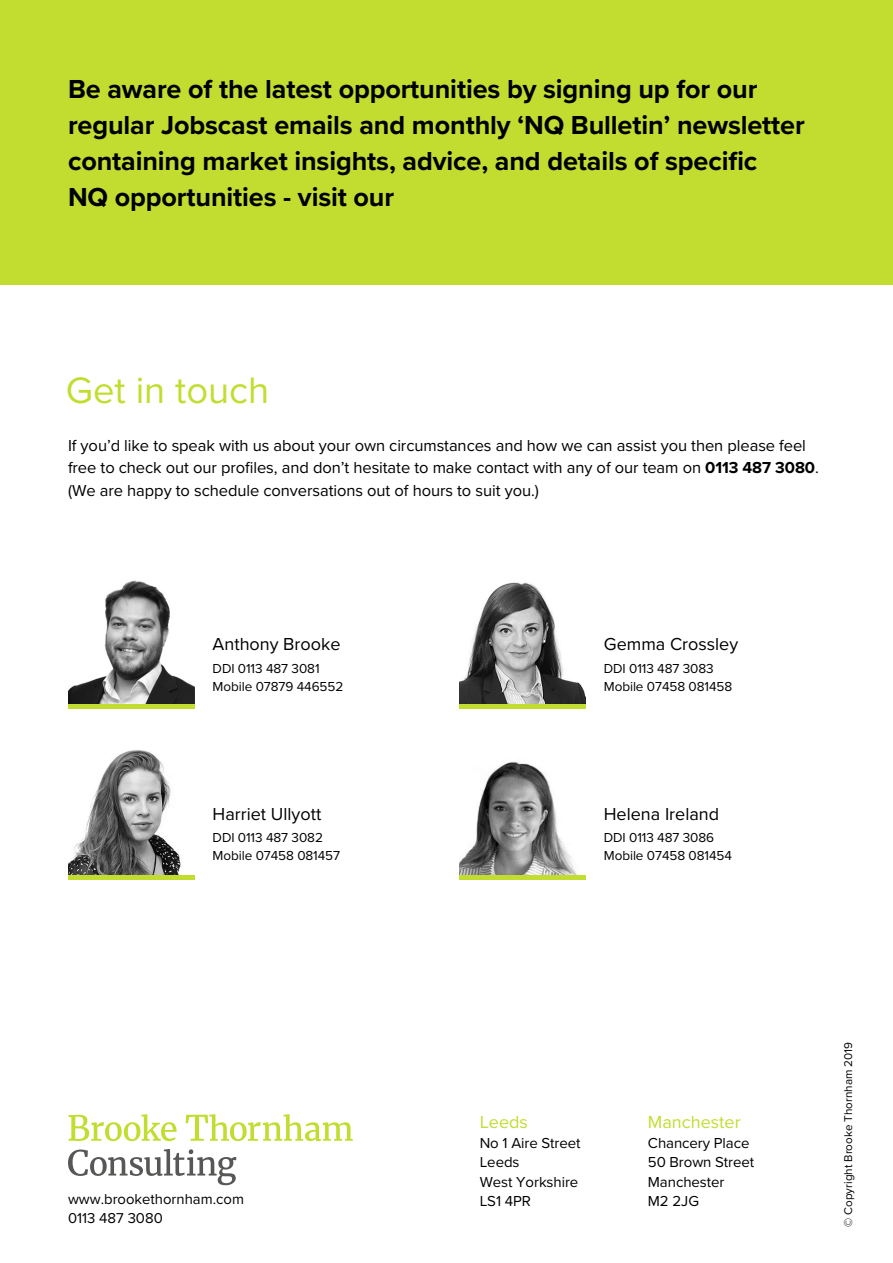
<style>
.page{position:relative;width:893px;height:1263px;background:#fff}
.page>*{position:absolute;margin:0;border:0;box-sizing:border-box;transform-origin:0 0}
.t1{font:38.25px "Proxima Nova";color:#c2dd30}
.t2{font:700 27px/36px "Proxima Nova";letter-spacing:-.005em;color:#000}
.t3{font:18px "Proxima Nova";color:#000}
.t4{font:18px "Proxima Nova";color:#c2dd30}
.t5{font:16.5px/22.5px "Proxima Nova";letter-spacing:-.005em;color:#000}
.t6{font:15px/19.5px "Proxima Nova";letter-spacing:-.005em;color:#000}
.t7{font:14.85px/18.6px "Proxima Nova";color:#000}
.t8{font:13.5px/18px "Proxima Nova";letter-spacing:-.005em;color:#000}
.t9{font:11.7px "Proxima Nova";color:#000}
.s1{font-weight:700}
</style>
<div class="page">
<svg style="left:68px;top:1149px;width:168px;height:36px"></svg>
<svg style="left:186px;top:1114px;width:167px;height:27px"></svg>
<svg style="left:69px;top:1114px;width:108px;height:27px"></svg>
<img style="left:68px;top:580px;width:126px;height:125px">
<hr style="left:68px;top:705px;width:126px;height:4px;background:#c2dd30">
<img style="left:459px;top:582px;width:126px;height:123px">
<hr style="left:459px;top:705px;width:126px;height:4px;background:#c2dd30">
<img style="left:68px;top:750px;width:113px;height:125px">
<hr style="left:68px;top:875px;width:126px;height:4px;background:#c2dd30">
<img style="left:459px;top:762px;width:118px;height:113px">
<hr style="left:459px;top:875px;width:126px;height:4px;background:#c2dd30">
<div style="left:0;top:0;width:893px;height:285px;background:#c2dd30"></div>
<h2 class="t2" style="left:68px;top:70px;width:738px">Be aware of the latest opportunities by signing up for our regular Jobscast emails and monthly ‘NQ Bulletin’ newsletter containing market insights, advice, and details of specific<br>NQ opportunities - visit our</h2>
<h1 class="t1" style="left:66px;top:362px;width:205px">Get in touch</h1>
<p class="t5" style="left:68px;top:433px;width:752px">If you’d like to speak with us about your own circumstances and how we can assist you then please feel free to check out our profiles, and don’t hesitate to make contact with any of our team on <span class="s1">0113 487 3080</span>. (We are happy to schedule conversations out of hours to suit you.)</p>
<p class="t3" style="left:213px;top:631px;width:129px">Anthony Brooke</p>
<p class="t8" style="left:213px;top:659px;width:132px">DDI 0113 487 3081<br>Mobile 07879 446552</p>
<p class="t3" style="left:213px;top:801px;width:110px">Harriet Ullyott</p>
<p class="t8" style="left:213px;top:828px;width:129px">DDI 0113 487 3082<br>Mobile 07458 081457</p>
<p class="t3" style="left:604px;top:631px;width:136px">Gemma Crossley</p>
<p class="t8" style="left:604px;top:659px;width:130px">DDI 0113 487 3083<br>Mobile 07458 081458</p>
<p class="t3" style="left:604px;top:801px;width:117px">Helena Ireland</p>
<p class="t8" style="left:604px;top:828px;width:130px">DDI 0113 487 3086<br>Mobile 07458 081454</p>
<p class="t7" style="left:68px;top:1189px;width:177px">www.brookethornham.com<br>0113 487 3080</p>
<p class="t4" style="left:480px;top:1108px;width:50px">Leeds</p>
<p class="t6" style="left:480px;top:1132px;width:102px">No 1 Aire Street<br>Leeds<br>West Yorkshire<br>LS1 4PR</p>
<p class="t4" style="left:648px;top:1108px;width:94px">Manchester</p>
<p class="t6" style="left:648px;top:1132px;width:108px">Chancery Place<br>50 Brown Street<br>Manchester<br>M2 2JG</p>
<p class="t9" style="left:839px;top:1227px;width:187px;rotate:-90deg">© Copyright Brooke Thornham 2019</p>
</div>
